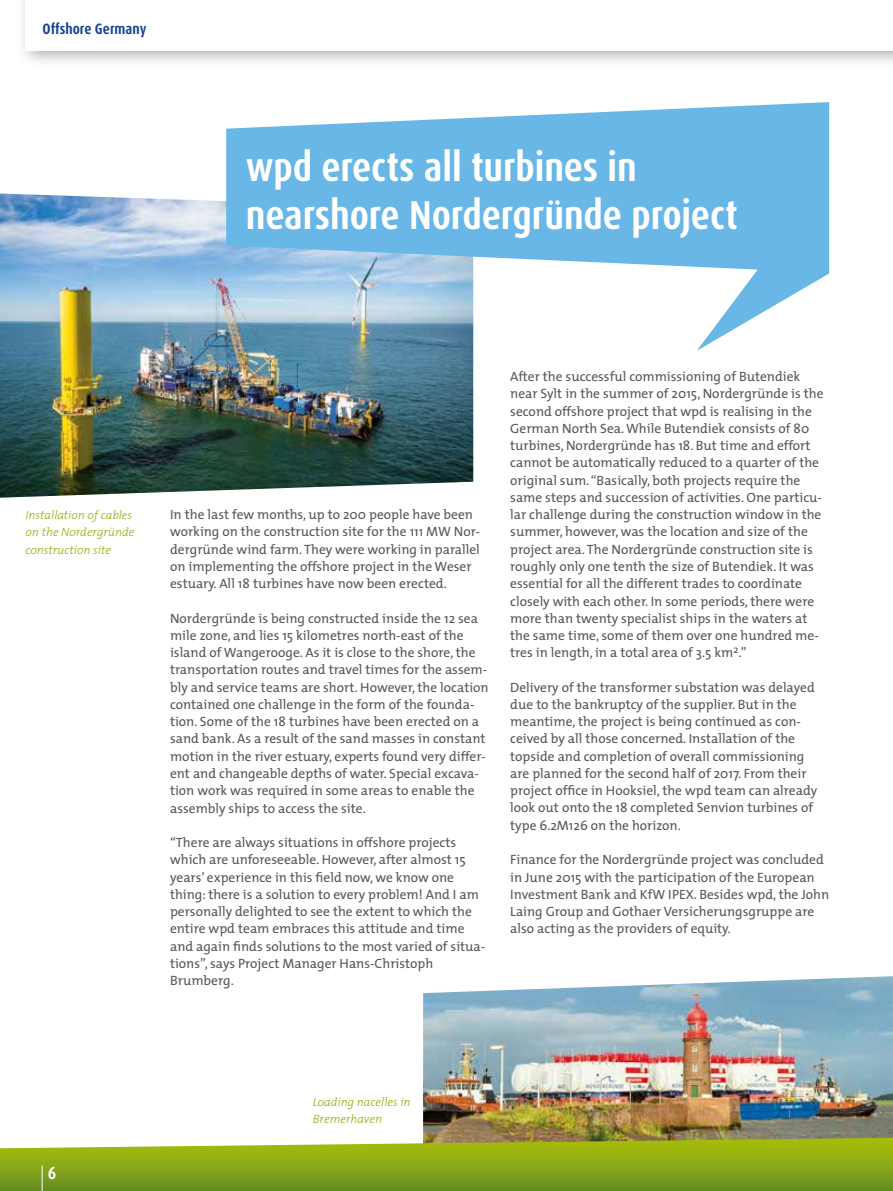
<style>
.page{position:relative;width:893px;height:1191px;background:#fff}
.page>*{position:absolute;margin:0;border:0;box-sizing:border-box;transform-origin:0 0}
.t1{font:700 condensed 40.5px/48px "Dax OT";letter-spacing:-.005em;color:#fff}
.t2{font:700 condensed 18px "Dax OT";color:#fff}
.t3{font:700 condensed 15px "Dax OT";color:#164194}
.t4{font:13.5px/17.2px "The Mix";color:#575756}
.t5{font:italic 300 12px/17.2px "The Mix";color:#95ad0d}
</style>
<div class="page">
<img style="left:0;top:193px;width:473px;height:305px">
<img style="left:423px;top:976px;width:470px;height:161px">
<svg style="left:226px;top:102px;width:603px;height:249px;fill:#68b7e7"></svg>
<div style="left:15px;top:0;width:878px;height:69px;background:#000;opacity:.4"></div>
<div style="left:26px;top:0;width:867px;height:51px;background:#fff"></div>
<svg style="left:0;top:1137px;width:893px;height:54px;background:#8faa2b"></svg>
<svg style="left:42px;top:1165px;width:1px;height:26px"></svg>
<p class="t3" style="left:43px;top:19px;width:105px">Offshore Germany</p>
<h1 class="t1" style="left:246px;top:143px;width:494px">wpd erects all turbines in nearshore Nordergründe project</h1>
<p class="t5" style="left:26px;top:506px;width:110px">Installation of cables on the Nordergründe construction site</p>
<p class="t4" style="left:170px;top:505px;width:311px">In the last few months, up to 200 people have been working on the construction site for the 111 MW Nor&shy;dergründe wind farm. They were working in parallel on implementing the offshore project in the Weser estuary. All 18 turbines have now been erected.</p>
<p class="t4" style="left:170px;top:609px;width:320px">Nordergründe is being constructed inside the 12 sea mile zone, and lies 15 kilometres north-east of the island of Wangerooge. As it is close to the shore, the transportation routes and travel times for the assem&shy;bly and service teams are short. However, the location contained one challenge in the form of the founda&shy;tion. Some of the 18 turbines have been erected on a sand bank. As a result of the sand masses in constant motion in the river estuary, experts found very differ&shy;ent and changeable depths of water. Special excava&shy;tion work was required in some areas to enable the assembly ships to access the site.</p>
<p class="t4" style="left:170px;top:833px;width:317px">“There are always situations in offshore projects which are unforeseeable. However, after almost 15 years’ experience in this field now, we know one thing: there is a solution to every problem! And I am personally delighted to see the extent to which the entire wpd team embraces this attitude and time and again finds solutions to the most varied of situa&shy;tions”, says Project Manager Hans-Christoph Brumberg.</p>
<p class="t4" style="left:510px;top:367px;width:315px">After the successful commissioning of Butendiek near Sylt in the summer of 2015, Nordergründe is the second offshore project that wpd is realising in the German North Sea. While Butendiek consists of 80 turbines, Nordergründe has 18. But time and effort cannot be automatically reduced to a quarter of the original sum. “Basically, both projects require the same steps and succession of activities. One particu&shy;lar challenge during the construction window in the summer, however, was the location and size of the project area. The Nordergründe construction site is roughly only one tenth the size of Butendiek. It was essential for all the different trades to coordinate closely with each other. In some periods, there were more than twenty specialist ships in the waters at the same time, some of them over one hundred me&shy;tres in length, in a total area of 3.5 km<sup>2</sup>.”</p>
<p class="t4" style="left:510px;top:678px;width:308px">Delivery of the transformer substation was delayed due to the bankruptcy of the supplier. But in the meantime, the project is being continued as con&shy;ceived by all those concerned. Installation of the topside and completion of overall commissioning are planned for the second half of 2017. From their project office in Hooksiel, the wpd team can already look out onto the 18 completed Senvion turbines of type 6.2M126 on the horizon.</p>
<p class="t4" style="left:510px;top:850px;width:320px">Finance for the Nordergründe project was concluded in June 2015 with the participation of the European Investment Bank and KfW IPEX. Besides wpd, the John Laing Group and Gothaer Versicherungsgruppe are also acting as the providers of equity.</p>
<h2 class="t2" style="left:48px;top:1160px;width:10px">6</h2>
<p class="t5" style="left:313px;top:1092px;width:99px">Loading nacelles in<br>Bremerhaven</p>
</div>
